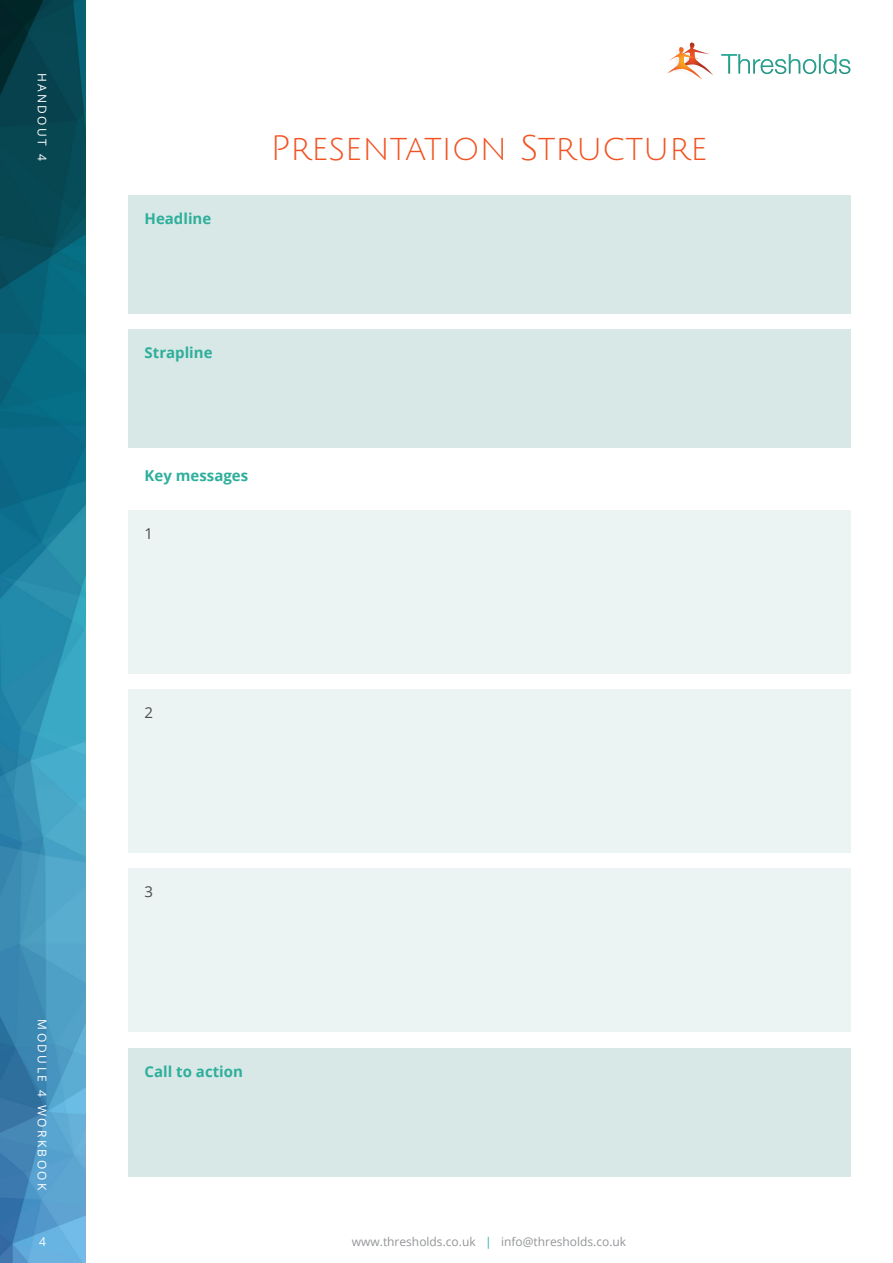
<style>
.page{position:relative;width:893px;height:1263px;background:#fff}
.page>*{position:absolute;margin:0;border:0;box-sizing:border-box;transform-origin:0 0}
.t1{font:34.5px "Julius Sans One";color:#f15322}
.t2{font:700 15px "Open Sans";color:#2eaf9b}
.t3{font:15px "Open Sans";color:#4b4c4d}
.t4{font:12px "Open Sans";color:#939598}
.t5{font:12px "Open Sans";letter-spacing:.2em;color:#fff}
.s1{color:#2eaf9b}
</style>
<div class="page">
<svg style="left:0;top:0;width:85px;height:1263px;background:#277b99"></svg>
<svg style="left:667px;top:42px;width:46px;height:38px"></svg>
<svg style="left:672px;top:49px;width:24px;height:23px"></svg>
<svg style="left:721px;top:54px;width:129px;height:20px"></svg>
<div style="left:128px;top:196px;width:722px;height:118px;background:#d8e8e7"></div>
<div style="left:128px;top:1049px;width:722px;height:128px;background:#d8e8e7"></div>
<div style="left:128px;top:868px;width:722px;height:164px;background:#ebf3f3"></div>
<div style="left:128px;top:689px;width:722px;height:164px;background:#ebf3f3"></div>
<div style="left:128px;top:510px;width:722px;height:164px;background:#ebf3f3"></div>
<div style="left:128px;top:329px;width:722px;height:119px;background:#d8e8e7"></div>
<p class="t5" style="left:51px;top:73px;width:90px;rotate:90deg">HANDOUT 4</p>
<p class="t5" style="left:51px;top:1019px;width:173px;rotate:90deg">MODULE 4 WORKBOOK</p>
<p class="t5" style="left:39px;top:1234px;width:8px">4</p>
<p class="t2" style="left:145px;top:208px;width:68px">Headline</p>
<h1 class="t1" style="left:270px;top:130px;width:439px">Presentation Structure</h1>
<p class="t2" style="left:145px;top:342px;width:70px">Strapline</p>
<p class="t2" style="left:145px;top:465px;width:105px">Key messages</p>
<p class="t3" style="left:145px;top:523px;width:10px">1</p>
<p class="t3" style="left:145px;top:702px;width:10px">2</p>
<p class="t3" style="left:145px;top:881px;width:10px">3</p>
<p class="t2" style="left:145px;top:1061px;width:100px">Call to action</p>
<p class="t4" style="left:352px;top:1234px;width:276px">www.thresholds.co.uk <span class="s1">|</span> info@thresholds.co.uk</p>
</div>
